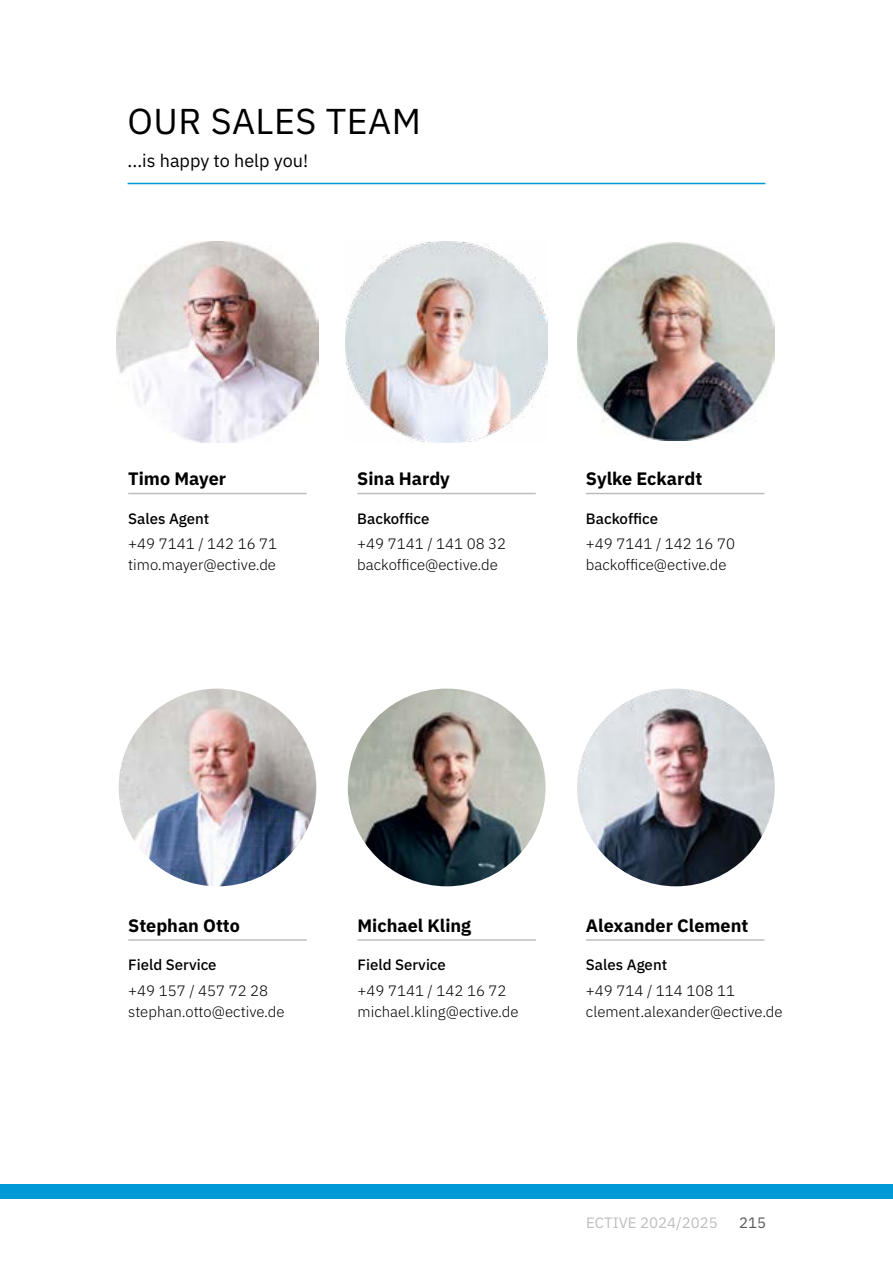
<style>
.page{position:relative;width:893px;height:1263px;background:#fff}
.page>*{position:absolute;margin:0;border:0;box-sizing:border-box;transform-origin:0 0}
.t1{font:36px "IBM Plex Sans";letter-spacing:.01em;color:#000}
.t2{font:700 18px "IBM Plex Sans";color:#000}
.t3{font:18px "IBM Plex Sans";color:#000}
.t4{font:300 15px/21px "IBM Plex Sans";color:#000}
.t5{font:500 15px "IBM Plex Sans";color:#000}
.t6{font:15px "IBM Plex Sans";color:#bcbec0}
.t7{font:15px "IBM Plex Sans";color:#58595b}
</style>
<div class="page">
<div style="left:0;top:1184px;width:893px;height:15px;background:#0099d8"></div>
<img style="left:346px;top:241px;width:201px;height:201px">
<img style="left:117px;top:241px;width:201px;height:201px">
<hr style="left:128px;top:183px;width:637px;height:1px;background:#0099d8">
<hr style="left:128px;top:493px;width:179px;height:1px;background:#bcbec0">
<hr style="left:357px;top:493px;width:179px;height:1px;background:#bcbec0">
<hr style="left:358px;top:939px;width:178px;height:2px;background:#bcbec0">
<hr style="left:128px;top:939px;width:179px;height:2px;background:#bcbec0">
<img style="left:577px;top:243px;width:198px;height:197px">
<hr style="left:586px;top:493px;width:178px;height:1px;background:#bcbec0">
<hr style="left:586px;top:939px;width:178px;height:2px;background:#bcbec0">
<img style="left:348px;top:688px;width:198px;height:198px;border-radius:99px">
<img style="left:577px;top:688px;width:198px;height:198px;border-radius:99px">
<img style="left:119px;top:688px;width:197px;height:198px;border-radius:99px">
<h1 class="t1" style="left:128px;top:94px;width:295px">OUR SALES TEAM</h1>
<p class="t3" style="left:128px;top:147px;width:182px">...is happy to help you!</p>
<p class="t2" style="left:128px;top:465px;width:99px">Timo Mayer</p>
<p class="t5" style="left:128px;top:507px;width:83px">Sales Agent</p>
<p class="t4" style="left:128px;top:532px;width:151px">+49 7141 / 142 16 71 timo.mayer@ective.de</p>
<p class="t2" style="left:357px;top:465px;width:94px">Sina Hardy</p>
<p class="t5" style="left:357px;top:507px;width:74px">Backoffice</p>
<p class="t4" style="left:357px;top:532px;width:151px">+49 7141 / 141 08 32 backoffice@ective.de</p>
<p class="t2" style="left:586px;top:465px;width:118px">Sylke Eckardt</p>
<p class="t5" style="left:586px;top:507px;width:74px">Backoffice</p>
<p class="t4" style="left:586px;top:532px;width:151px">+49 7141 / 142 16 70 backoffice@ective.de</p>
<p class="t2" style="left:128px;top:911px;width:113px">Stephan Otto</p>
<p class="t5" style="left:128px;top:953px;width:90px">Field Service</p>
<p class="t4" style="left:128px;top:978px;width:158px">+49 157 / 457 72 28 stephan.otto@ective.de</p>
<p class="t2" style="left:358px;top:911px;width:115px">Michael Kling</p>
<p class="t5" style="left:358px;top:953px;width:90px">Field Service</p>
<p class="t4" style="left:358px;top:978px;width:162px">+49 7141 / 142 16 72 michael.kling@ective.de</p>
<p class="t2" style="left:586px;top:911px;width:164px">Alexander Clement</p>
<p class="t5" style="left:586px;top:953px;width:83px">Sales Agent</p>
<p class="t4" style="left:586px;top:978px;width:198px">+49 714 / 114 108 11 clement.alexander@ective.de</p>
<p class="t6" style="left:586px;top:1211px;width:133px">ECTIVE 2024/2025</p>
<p class="t7" style="left:739px;top:1211px;width:28px">215</p>
</div>
